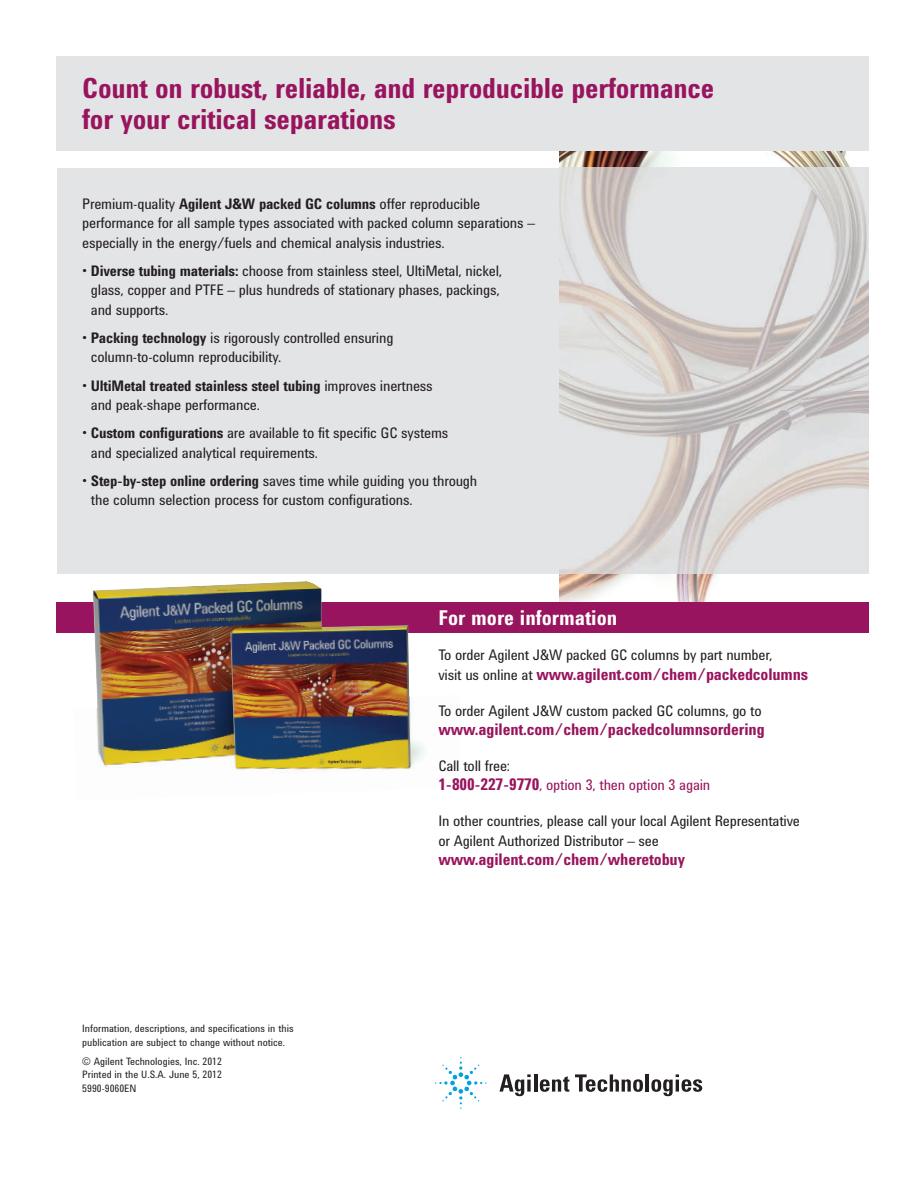
<style>
.page{position:relative;width:918px;height:1188px;background:#fff}
.page>*{position:absolute;margin:0;border:0;box-sizing:border-box;transform-origin:0 0}
.t1{font:700 28.5px/31.5px "Agilent Condensed CFF";letter-spacing:-.01em;color:#99145e}
.t2{font:700 21px "Agilent Condensed CFF";color:#fff}
.t3{font:700 16.5px "Agilent Condensed CFF";letter-spacing:-.01em;color:#99145e}
.t4{font:15px/19.5px "Agilent Condensed CFF";letter-spacing:-.015em;color:#231f20}
.t5{font:15px/19.5px "Agilent Condensed CFF";letter-spacing:-.015em;color:#99145e}
.t6{font:10.5px/13.5px "Agilent Condensed CFF";color:#231f20}
.s1{font-weight:700}
.s2{font-weight:400;font-size:15px;color:#231f20}
.s3{color:#231f20}
.s4{font-weight:700;font-size:16.5px}
</style>
<div class="page">
<img style="left:560px;top:151px;width:309px;height:451px">
<div style="left:57px;top:602px;width:812px;height:31px;background:#99145e"></div>
<div style="left:57px;top:168px;width:503px;height:406px;background:#e3e4e6"></div>
<img style="left:560px;top:168px;width:309px;height:406px">
<div style="left:57px;top:57px;width:812px;height:94px;background:#e3e4e6"></div>
<svg style="left:499px;top:1074px;width:32px;height:22px"></svg>
<svg style="left:527px;top:1080px;width:4px;height:12px"></svg>
<hr style="left:534px;top:1074px;width:3px;height:18px;background:#231f20">
<svg style="left:540px;top:1076px;width:29px;height:16px"></svg>
<svg style="left:575px;top:1074px;width:68px;height:18px"></svg>
<hr style="left:646px;top:1074px;width:3px;height:18px;background:#231f20">
<svg style="left:651px;top:1074px;width:51px;height:22px"></svg>
<svg style="left:435px;top:1057px;width:52px;height:52px"></svg>
<img style="left:93px;top:581px;width:331px;height:189px">
<h1 class="t1" style="left:82px;top:75px;width:633px">Count on robust, reliable, and reproducible performance for your critical separations</h1>
<p class="t4" style="left:82px;top:195px;width:454px">Premium-quality <span class="s1">Agilent J&amp;W packed GC columns</span> offer reproducible performance for all sample types associated with packed column separations – especially in the energy/fuels and chemical analysis industries.</p>
<p class="t4" style="left:91px;top:262px;width:413px;text-indent:-9px">• <span class="s1">Diverse tubing materials:</span> choose from stainless steel, UltiMetal, nickel, glass, copper and PTFE – plus hundreds of stationary phases, packings, and supports.</p>
<p class="t4" style="left:91px;top:329px;width:304px;text-indent:-9px">• <span class="s1">Packing technology</span> is rigorously controlled ensuring column-to-column reproducibility.</p>
<p class="t4" style="left:91px;top:377px;width:343px;text-indent:-9px">• <span class="s1">UltiMetal treated stainless steel tubing</span> improves inertness and peak-shape performance.</p>
<p class="t4" style="left:91px;top:425px;width:359px;text-indent:-9px">• <span class="s1">Custom configurations</span> are available to fit specific GC systems and specialized analytical requirements.</p>
<p class="t4" style="left:91px;top:472px;width:388px;text-indent:-9px">• <span class="s1">Step-by-step online ordering</span> saves time while guiding you through the column selection process for custom configurations.</p>
<p class="t6" style="left:82px;top:1023px;width:213px">Information, descriptions, and specifications in this publication are subject to change without notice.</p>
<p class="t6" style="left:82px;top:1055px;width:141px;text-align:justify">© Agilent Technologies, Inc. 2012<br>Printed in the U.S.A. June 5, 2012<br>5990-9060EN</p>
<h2 class="t2" style="left:438px;top:610px;width:180px">For more information</h2>
<p class="t4" style="left:438px;top:647px;width:335px">To order Agilent J&amp;W packed GC columns by part number,</p>
<p class="t3" style="left:438px;top:668px;width:371px"><span class="s2">visit us online at</span> www.agilent.com/chem/packedcolumns</p>
<p class="t4" style="left:438px;top:702px;width:325px">To order Agilent J&amp;W custom packed GC columns, go to</p>
<p class="t3" style="left:438px;top:724px;width:328px">www.agilent.com/chem/packedcolumnsordering</p>
<p class="t5" style="left:438px;top:757px;width:273px"><span class="s3">Call toll free:<br></span><span class="s4">1-800-227-9770</span>, option 3, then option 3 again</p>
<p class="t4" style="left:438px;top:812px;width:363px">In other countries, please call your local Agilent Representative or Agilent Authorized Distributor – see</p>
<p class="t3" style="left:438px;top:853px;width:248px">www.agilent.com/chem/wheretobuy</p>
</div>
